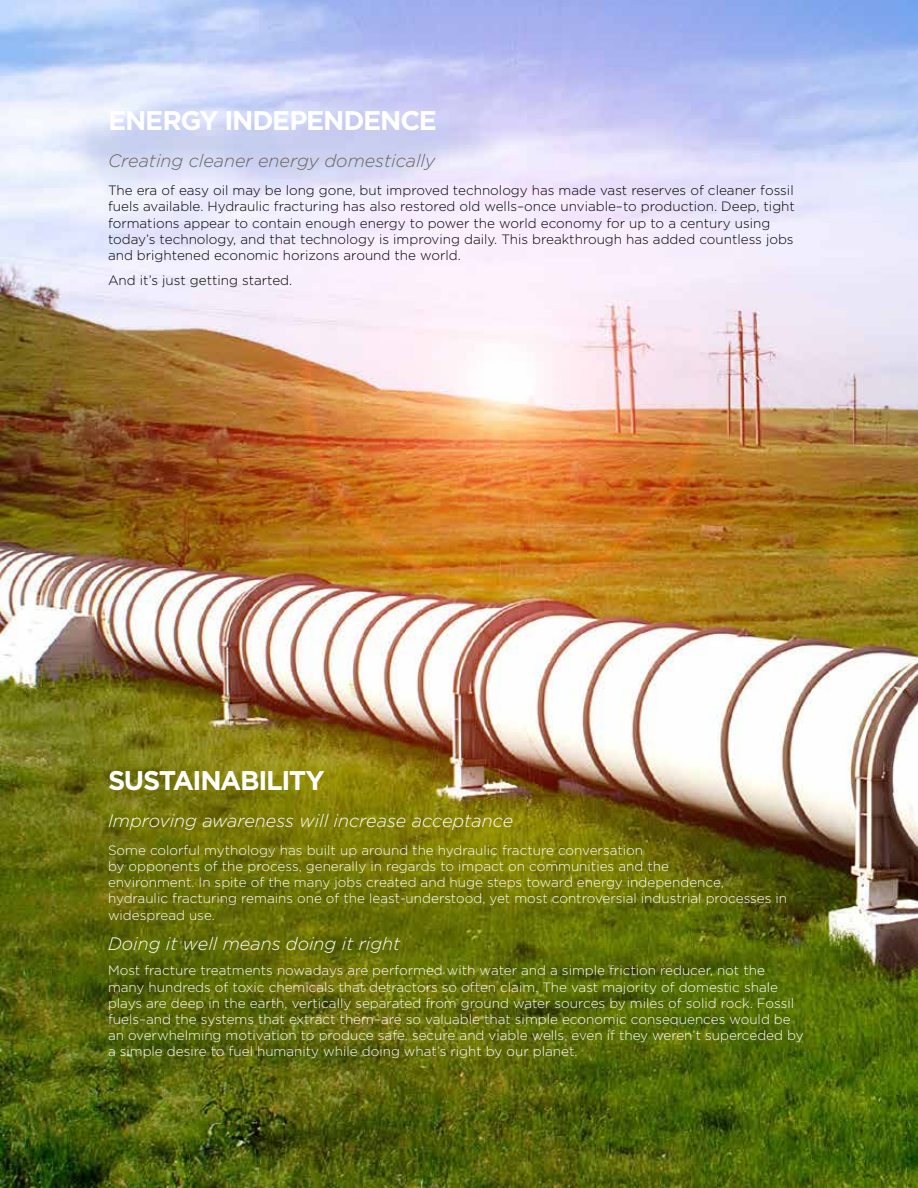
<style>
.page{position:relative;width:918px;height:1188px;background:#fff}
.page>*{position:absolute;margin:0;border:0;box-sizing:border-box;transform-origin:0 0}
.t1{font:700 27px "Gotham HTF";letter-spacing:-.05em;color:#fff}
.t2{font:italic 300 18px "Gotham HTF";color:#fff}
.t3{font:italic 300 18px "Gotham HTF";color:#6a6463}
.t4{font:300 13.5px/16.2px "Gotham HTF";color:#fff}
.t5{font:300 13.5px/16.2px "Gotham HTF";color:#000}
</style>
<div class="page">
<img style="left:0;top:0;width:918px;height:1188px">
<h1 class="t1" style="left:108px;top:105px;width:330px">ENERGY INDEPENDENCE</h1>
<h2 class="t3" style="left:108px;top:151px;width:329px">Creating cleaner energy domestically</h2>
<p class="t5" style="left:108px;top:182px;width:688px">The era of easy oil may be long gone, but improved technology has made vast reserves of cleaner fossil fuels available. Hydraulic fracturing has also restored old wells–once unviable–to production. Deep, tight formations appear to contain enough energy to power the world economy for up to a century using today’s technology, and that technology is improving daily. This breakthrough has added countless jobs and brightened economic horizons around the world.</p>
<p class="t5" style="left:108px;top:272px;width:186px">And it’s just getting started.</p>
<h1 class="t1" style="left:108px;top:765px;width:218px">SUSTAINABILITY</h1>
<h2 class="t2" style="left:108px;top:810px;width:407px">Improving awareness will increase acceptance</h2>
<p class="t4" style="left:108px;top:842px;width:681px">Some colorful mythology has built up around the hydraulic fracture conversation<br>by opponents of the process, generally in regards to impact on communities and the<br>environment. In spite of the many jobs created and huge steps toward energy independence, hydraulic fracturing remains one of the least-understood, yet most controversial industrial processes in widespread use.</p>
<h2 class="t2" style="left:108px;top:934px;width:294px">Doing it well means doing it right</h2>
<p class="t4" style="left:108px;top:962px;width:697px">Most fracture treatments nowadays are performed with water and a simple friction reducer, not the many hundreds of toxic chemicals that detractors so often claim. The vast majority of domestic shale plays are deep in the earth, vertically separated from ground water sources by miles of solid rock. Fossil fuels–and the systems that extract them–are so valuable that simple economic consequences would be an overwhelming motivation to produce safe, secure and viable wells, even if they weren’t superceded by a simple desire to fuel humanity while doing what’s right by our planet.</p>
</div>
